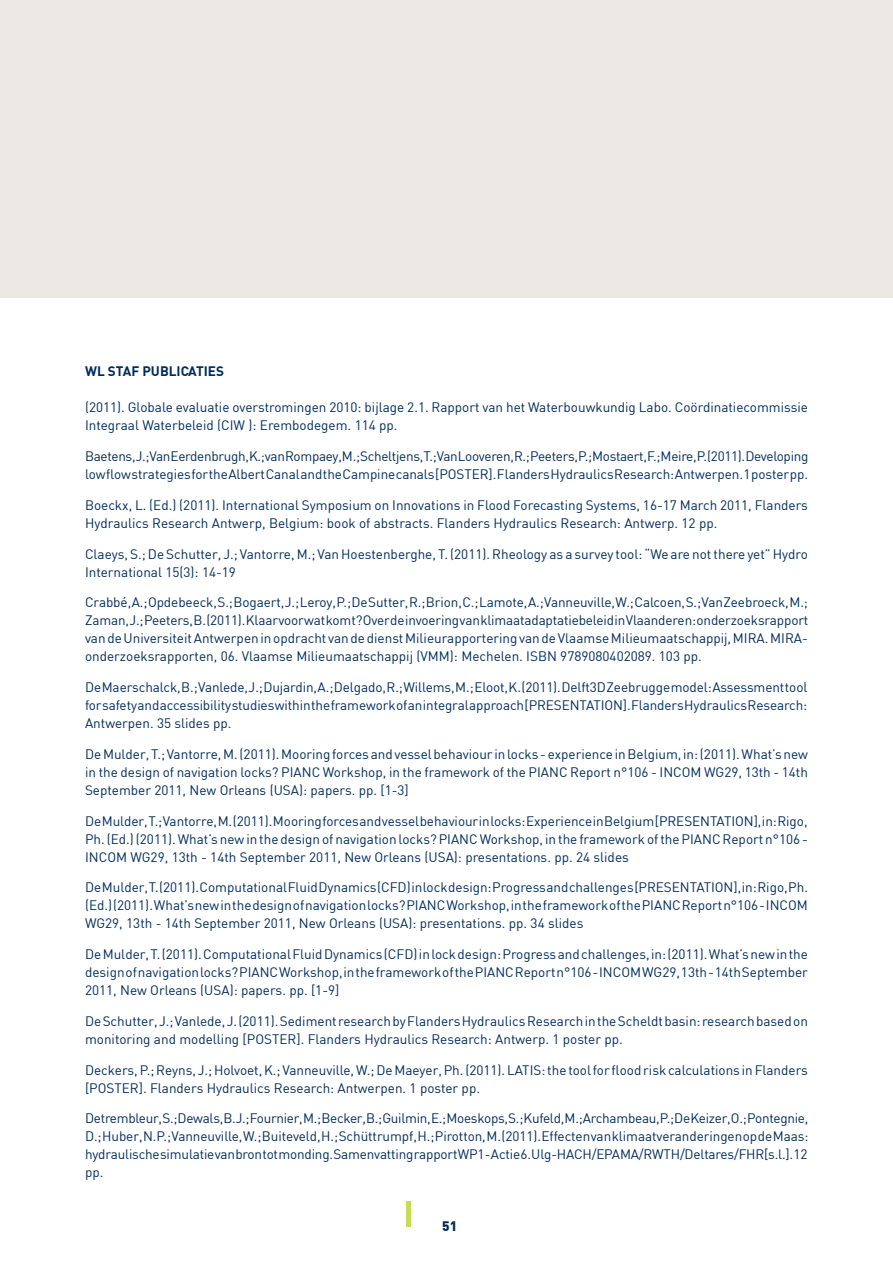
<style>
.page{position:relative;width:893px;height:1263px;background:#fff}
.page>*{position:absolute;margin:0;border:0;box-sizing:border-box;transform-origin:0 0}
.t1{font:13.5px/18px "DIN";color:#002c5b;text-align:justify}
.t2{font:700 13.5px "DIN";color:#002c5b}
.t3{font:900 13.5px "DIN";color:#002c5b}
</style>
<div class="page">
<div style="left:0;top:0;width:893px;height:298px;background:#ece9e4"></div>
<svg style="left:406px;top:1201px;width:4px;height:26px"></svg>
<p class="t2" style="left:85px;top:362px;width:140px">WL STAF PUBLICATIES</p>
<p class="t1" style="left:85px;top:398px;width:724px">(2011). Globale evaluatie overstromingen 2010: bijlage 2.1. Rapport van het Waterbouwkundig Labo. Coördinatiecommissie<br>Integraal Waterbeleid (CIW ): Erembodegem. 114 pp.</p>
<p class="t1" style="left:85px;top:447px;width:725px">Baetens, J.; Van Eerdenbrugh, K.; van Rompaey, M.; Scheltjens, T.; Van Looveren, R.; Peeters, P.; Mostaert, F.; Meire, P. (2011). Developing low flow strategies for the Albert Canal and the Campine canals [POSTER]. Flanders Hydraulics Research: Antwerpen. 1 poster pp.</p>
<p class="t1" style="left:85px;top:496px;width:724px">Boeckx, L. (Ed.) (2011). International Symposium on Innovations in Flood Forecasting Systems, 16-17 March 2011, Flanders<br>Hydraulics Research Antwerp, Belgium: book of abstracts. Flanders Hydraulics Research: Antwerp. 12 pp.</p>
<p class="t1" style="left:85px;top:544px;width:724px">Claeys, S.; De Schutter, J.; Vantorre, M.; Van Hoestenberghe, T. (2011). Rheology as a survey tool: “We are not there yet” Hydro<br>International 15(3): 14-19</p>
<p class="t1" style="left:85px;top:593px;width:725px">Crabbé, A.; Opdebeeck, S.; Bogaert, J.; Leroy, P.; De Sutter, R.; Brion, C.; Lamote, A.; Vanneuville, W.; Calcoen, S.; Van Zeebroeck, M.; Zaman, J.; Peeters, B. (2011). Klaar voor wat komt? Over de invoering van klimaatadaptatiebeleid in Vlaanderen: onderzoeksrapport van de Universiteit Antwerpen in opdracht van de dienst Milieurapportering van de Vlaamse Milieumaatschappij, MIRA. MIRA&shy;onderzoeksrapporten, 06. Vlaamse Milieumaatschappij (VMM): Mechelen. ISBN 9789080402089. 103 pp.</p>
<p class="t1" style="left:85px;top:678px;width:724px">De Maerschalck, B.; Vanlede, J.; Dujardin, A.; Delgado, R.; Willems, M.; Eloot, K. (2011). Delft3D Zeebrugge model: Assessment tool for safety and accessibility studies within the framework of an integral approach [PRESENTATION]. Flanders Hydraulics Research:<br>Antwerpen. 35 slides pp.</p>
<p class="t1" style="left:85px;top:745px;width:724px">De Mulder, T.; Vantorre, M. (2011). Mooring forces and vessel behaviour in locks - experience in Belgium, in: (2011). What’s new in the design of navigation locks? PIANC Workshop, in the framework of the PIANC Report n°106 - INCOM WG29, 13th - 14th September 2011, New Orleans (USA): papers. pp. [1-3]</p>
<p class="t1" style="left:85px;top:811px;width:724px">De Mulder, T.; Vantorre, M. (2011). Mooring forces and vessel behaviour in locks: Experience in Belgium [PRESENTATION], in: Rigo, Ph. (Ed.) (2011). What’s new in the design of navigation locks? PIANC Workshop, in the framework of the PIANC Report n°106 - INCOM WG29, 13th - 14th September 2011, New Orleans (USA): presentations. pp. 24 slides</p>
<p class="t1" style="left:85px;top:878px;width:724px">De Mulder, T. (2011). Computational Fluid Dynamics (CFD) in lock design: Progress and challenges [PRESENTATION], in: Rigo, Ph. (Ed.) (2011). What’s new in the design of navigation locks? PIANC Workshop, in the framework of the PIANC Report n°106 - INCOM WG29, 13th - 14th September 2011, New Orleans (USA): presentations. pp. 34 slides</p>
<p class="t1" style="left:85px;top:945px;width:724px">De Mulder, T. (2011). Computational Fluid Dynamics (CFD) in lock design: Progress and challenges, in: (2011). What’s new in the design of navigation locks? PIANC Workshop, in the framework of the PIANC Report n°106 - INCOM WG29, 13th - 14th September 2011, New Orleans (USA): papers. pp. [1-9]</p>
<p class="t1" style="left:85px;top:1012px;width:724px">De Schutter, J.; Vanlede, J. (2011). Sediment research by Flanders Hydraulics Research in the Scheldt basin: research based on monitoring and modelling [POSTER]. Flanders Hydraulics Research: Antwerp. 1 poster pp.</p>
<p class="t1" style="left:85px;top:1060px;width:724px">Deckers, P.; Reyns, J.; Holvoet, K.; Vanneuville, W.; De Maeyer, Ph. (2011). LATIS: the tool for flood risk calculations in Flanders [POSTER]. Flanders Hydraulics Research: Antwerpen. 1 poster pp.</p>
<p class="t1" style="left:85px;top:1109px;width:725px">Detrembleur, S.; Dewals, B.J.; Fournier, M.; Becker, B.; Guilmin, E.; Moeskops, S.; Kufeld, M.; Archambeau, P.; De Keizer, O.; Pontegnie, D.; Huber, N.P.; Vanneuville, W.; Buiteveld, H.; Schüttrumpf, H.; Pirotton, M. (2011). Effecten van klimaatveranderingen op de Maas: hydraulische simulatie van bron tot monding. Samenvatting rapport WP1 - Actie 6. Ulg-HACH/EPAMA/RWTH/Deltares/FHR[s.l.]. 12 pp.</p>
<p class="t3" style="left:442px;top:1217px;width:17px">51</p>
</div>
